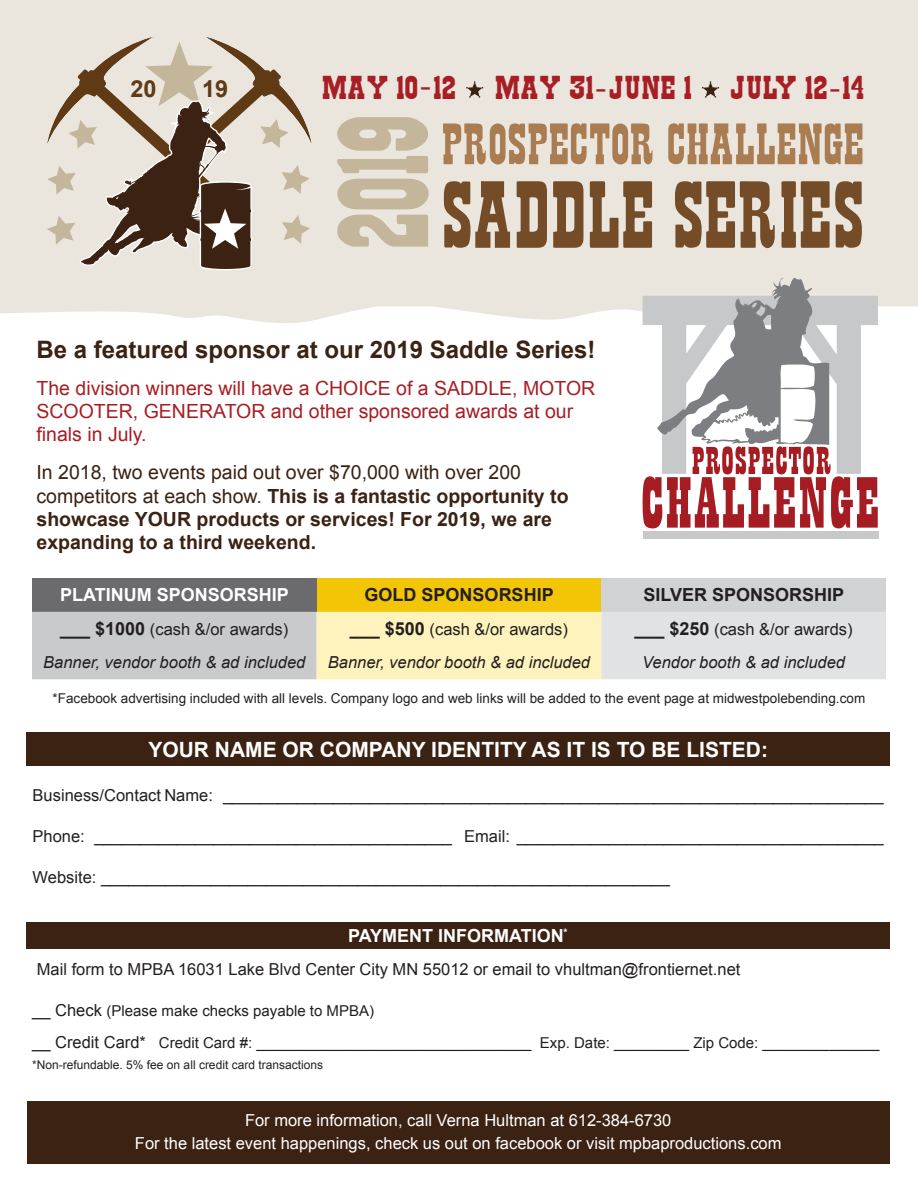
<style>
.page{position:relative;width:918px;height:1188px;background:#fff}
.page>*{position:absolute;margin:0;border:0;box-sizing:border-box;transform-origin:0 0}
.t1{font:116.85px "Showguide Normal";color:#c3b69b}
.t2{font:85.65px "Showguide Normal";color:#744c28;scale:1.14 1}
.t3{font:700 67.5px "IFCINSANERODEOBOLD";color:#3b2213}
.t4{font:52.5px "Showguide Normal";color:#a97c51;scale:1.14 1}
.t5{font:29.7px "Showguide Normal";color:#a71e24;scale:1.5 1}
.t6{font:700 24px "Arial";color:#3b2213}
.t7{font:700 23.4px "Arial";color:#603915}
.t8{font:700 21px "Arial";color:#fff}
.t9{font:700 19.5px/23.4px "Arial";color:#3b2213}
.t10{font:19.5px/23.4px "Arial";color:#a71e24}
.t11{font:700 18px "Arial";color:#fff}
.t12{font:700 18px "Arial";color:#231f20}
.t13{font:16.5px "Arial";color:#231f20}
.t14{font:16.5px/22.5px "Arial";color:#fff;text-align:center}
.t15{font:italic 16.5px "Arial";color:#231f20}
.t16{font:15px/32.2px "Arial";color:#231f20}
.t17{font:13.5px "Arial";color:#231f20}
.t18{font:12px "Arial";color:#231f20}
.s1{font-weight:400}
.s2{font-weight:700;font-size:18px}
.s3{font-size:16.5px}
</style>
<div class="page">
<div style="left:0;top:0;width:918px;height:325px;background:#eae6dd"></div>
<div style="left:28px;top:1102px;width:862px;height:62px;background:#3b2213"></div>
<div style="left:27px;top:732px;width:863px;height:34px;background:#3b2213"></div>
<div style="left:26px;top:922px;width:864px;height:27px;background:#3b2213"></div>
<div style="left:32px;top:578px;width:285px;height:34px;background:#6b6b6e"></div>
<div style="left:317px;top:578px;width:284px;height:34px;background:#f2c606"></div>
<div style="left:601px;top:578px;width:285px;height:34px;background:#d1d2d4"></div>
<svg style="left:32px;top:612px;width:854px;height:67px;background:#e2dfce"></svg>
<svg style="left:47px;top:37px;width:264px;height:233px;background:#bdb3a6"></svg>
<div style="left:644px;top:531px;width:235px;height:8px;background:#c7c8ca"></div>
<svg style="left:643px;top:278px;width:235px;height:250px"></svg>
<h3 class="t7" style="left:130px;top:73px;width:28px">20</h3>
<h3 class="t7" style="left:202px;top:73px;width:28px">19</h3>
<h3 class="t7" style="left:130px;top:90px;width:28px">20</h3>
<h3 class="t7" style="left:202px;top:90px;width:28px">19</h3>
<h3 class="t5" style="left:322px;top:76px;width:91px">MAY 10-12</h3>
<h3 class="t3" style="left:464px;top:60px;width:25px">-</h3>
<h3 class="t5" style="left:494px;top:76px;width:133px">MAY 31-JUNE 1</h3>
<h3 class="t3" style="left:699px;top:60px;width:25px">-</h3>
<h3 class="t5" style="left:730px;top:76px;width:91px">JULY 12-14</h3>
<h1 class="t1" style="left:335px;top:234px;width:137px;rotate:-90deg">2019</h1>
<h3 class="t4" style="left:441px;top:106px;width:373px">PROSPECTOR CHALLENGE</h3>
<h1 class="t1" style="left:335px;top:250px;width:137px;rotate:-90deg">2019</h1>
<h3 class="t4" style="left:441px;top:122px;width:373px">PROSPECTOR CHALLENGE</h3>
<h2 class="t2" style="left:441px;top:163px;width:373px">SADDLE SERIES</h2>
<h2 class="t2" style="left:441px;top:179px;width:373px">SADDLE SERIES</h2>
<h3 class="t6" style="left:37px;top:334px;width:560px">Be a featured sponsor at our 2019 Saddle Series!</h3>
<p class="t10" style="left:37px;top:376px;width:560px">The division winners will have a CHOICE of a SADDLE, MOTOR<br>SCOOTER, GENERATOR and other sponsored awards at our finals in July.</p>
<p class="t9" style="left:37px;top:461px;width:534px"><span class="s1">In 2018, two events paid out over $70,000 with over 200 competitors at each show.</span> This is a fantastic opportunity to showcase YOUR products or services! For 2019, we are expanding to a third weekend.</p>
<p class="t11" style="left:60px;top:583px;width:230px">PLATINUM SPONSORSHIP</p>
<p class="t12" style="left:365px;top:583px;width:191px">GOLD SPONSORSHIP</p>
<p class="t12" style="left:643px;top:583px;width:202px">SILVER SPONSORSHIP</p>
<p class="t13" style="left:60px;top:619px;width:230px"><span class="s2">___ $1000</span> (cash &amp;/or awards)</p>
<p class="t13" style="left:350px;top:619px;width:220px"><span class="s2">___ $500</span> (cash &amp;/or awards)</p>
<p class="t13" style="left:635px;top:619px;width:220px"><span class="s2">___ $250</span> (cash &amp;/or awards)</p>
<p class="t15" style="left:43px;top:652px;width:264px">Banner, vendor booth &amp; ad included</p>
<p class="t15" style="left:328px;top:652px;width:264px">Banner, vendor booth &amp; ad included</p>
<p class="t15" style="left:642px;top:652px;width:205px">Vendor booth &amp; ad included</p>
<p class="t17" style="left:53px;top:690px;width:814px">*Facebook advertising included with all levels. Company logo and web links will be added to the event page at midwestpolebending.com</p>
<p class="t8" style="left:148px;top:736px;width:621px">YOUR NAME OR COMPANY IDENTITY AS IT IS TO BE LISTED:</p>
<p class="t13" style="left:33px;top:784px;width:853px">Business/Contact Name: ________________________________________________________________________</p>
<p class="t13" style="left:33px;top:826px;width:853px">Phone: _______________________________________ Email: ________________________________________</p>
<p class="t13" style="left:33px;top:866px;width:639px">Website: ______________________________________________________________</p>
<p class="t11" style="left:348px;top:924px;width:221px">PAYMENT INFORMATION<sup>*</sup></p>
<p class="t13" style="left:37px;top:958px;width:705px">Mail form to MPBA 16031 Lake Blvd Center City MN 55012 or email to vhultman@frontiernet.net</p>
<p class="t16" style="left:32px;top:994px;width:849px"><span class="s3">__ Check</span> (Please make checks payable to MPBA)<br><span class="s3">__ Credit Card*</span> Credit Card #: _________________________________ Exp. Date: _________ Zip Code: ______________</p>
<p class="t18" style="left:32px;top:1057px;width:292px">*Non-refundable. 5% fee on all credit card transactions</p>
<p class="t14" style="left:135px;top:1109px;width:648px">For more information, call Verna Hultman at 612-384-6730<br>For the latest event happenings, check us out on facebook or visit mpbaproductions.com</p>
</div>
